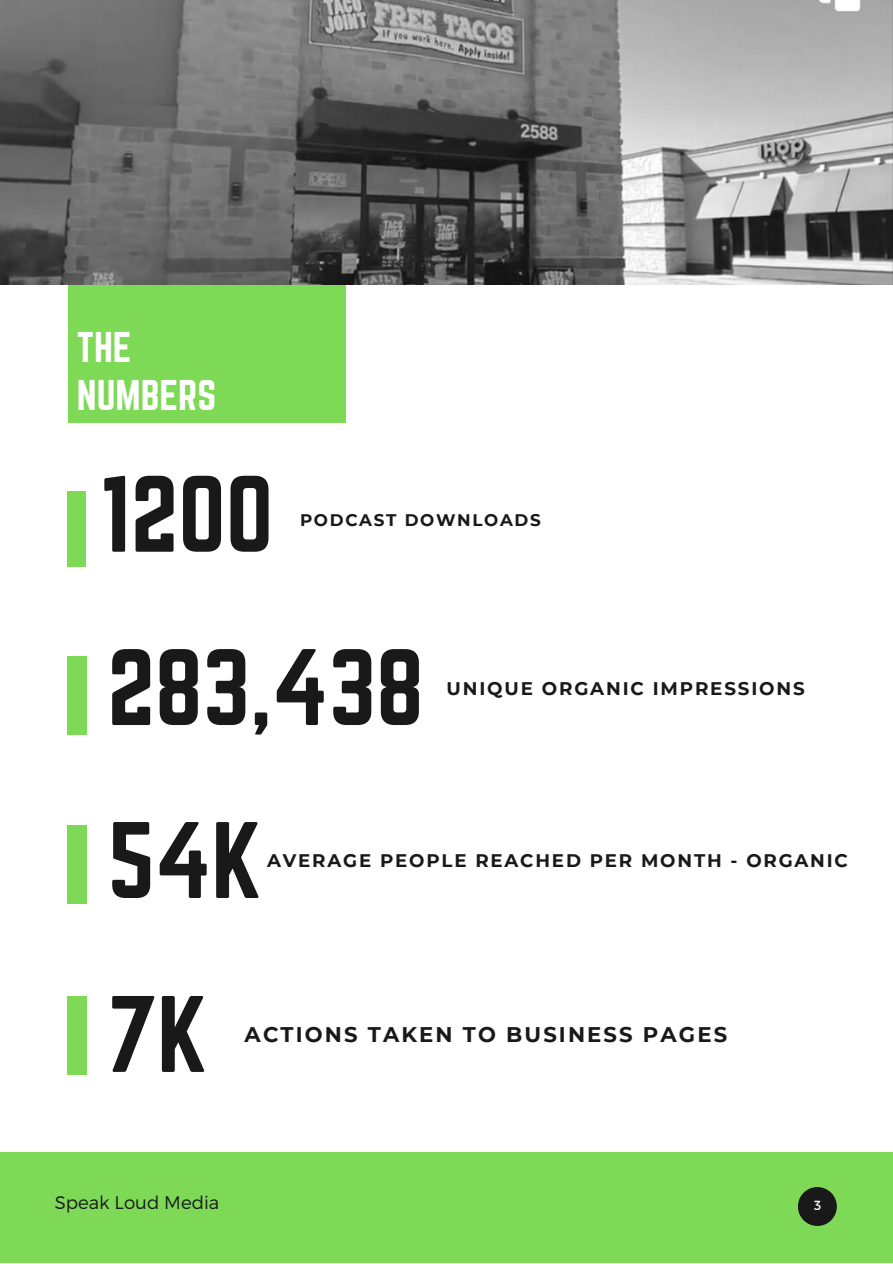
<style>
.page{position:relative;width:893px;height:1264px;background:#fff}
.page>*{position:absolute;margin:0;border:0;box-sizing:border-box;transform-origin:0 0}
.t1{font:94.95px/173.4px "Norwester";color:#191919}
.t2{font:37.5px/48.3px "Norwester";color:#fff}
.t3{font:700 21.15px "Montserrat";letter-spacing:.1em;color:#191919}
.t4{font:700 18.3px "Montserrat";letter-spacing:.1em;color:#191919}
.t5{font:700 18.15px "Montserrat";letter-spacing:.1em;color:#191919}
.t6{font:300 18.15px "Montserrat";color:#191919}
.t7{font:700 16.8px "Montserrat";letter-spacing:.1em;color:#191919}
.t8{font:13.2px "Montserrat";color:#fff}
</style>
<div class="page">
<div style="left:68px;top:211px;width:277px;height:211px;background:#7ed957"></div>
<div style="left:67px;top:656px;width:20px;height:78px;background:#7ed957"></div>
<div style="left:67px;top:824px;width:20px;height:79px;background:#7ed957"></div>
<div style="left:67px;top:995px;width:20px;height:79px;background:#7ed957"></div>
<div style="left:0;top:1152px;width:892px;height:110px;background:#7ed957"></div>
<svg style="left:798px;top:1187px;width:38px;height:38px"></svg>
<img style="left:0;top:0;width:892px;height:284px">
<div style="left:68px;top:491px;width:18px;height:75px;background:#7ed957"></div>
<h2 class="t2" style="left:77px;top:323px;width:141px">THE<br>NUMBERS</h2>
<h1 class="t1" style="left:100px;top:427px;width:175px">1200</h1>
<p class="t7" style="left:300px;top:509px;width:242px">PODCAST DOWNLOADS</p>
<h1 class="t1" style="left:107px;top:600px;width:318px">283,438<br>54K<br>7K</h1>
<p class="t4" style="left:446px;top:677px;width:359px">UNIQUE ORGANIC IMPRESSIONS</p>
<p class="t5" style="left:267px;top:849px;width:582px">AVERAGE PEOPLE REACHED PER MONTH - ORGANIC</p>
<p class="t3" style="left:245px;top:1021px;width:484px">ACTIONS TAKEN TO BUSINESS PAGES</p>
<p class="t6" style="left:55px;top:1190px;width:166px">Speak Loud Media</p>
<p class="t8" style="left:814px;top:1196px;width:9px">3</p>
</div>
